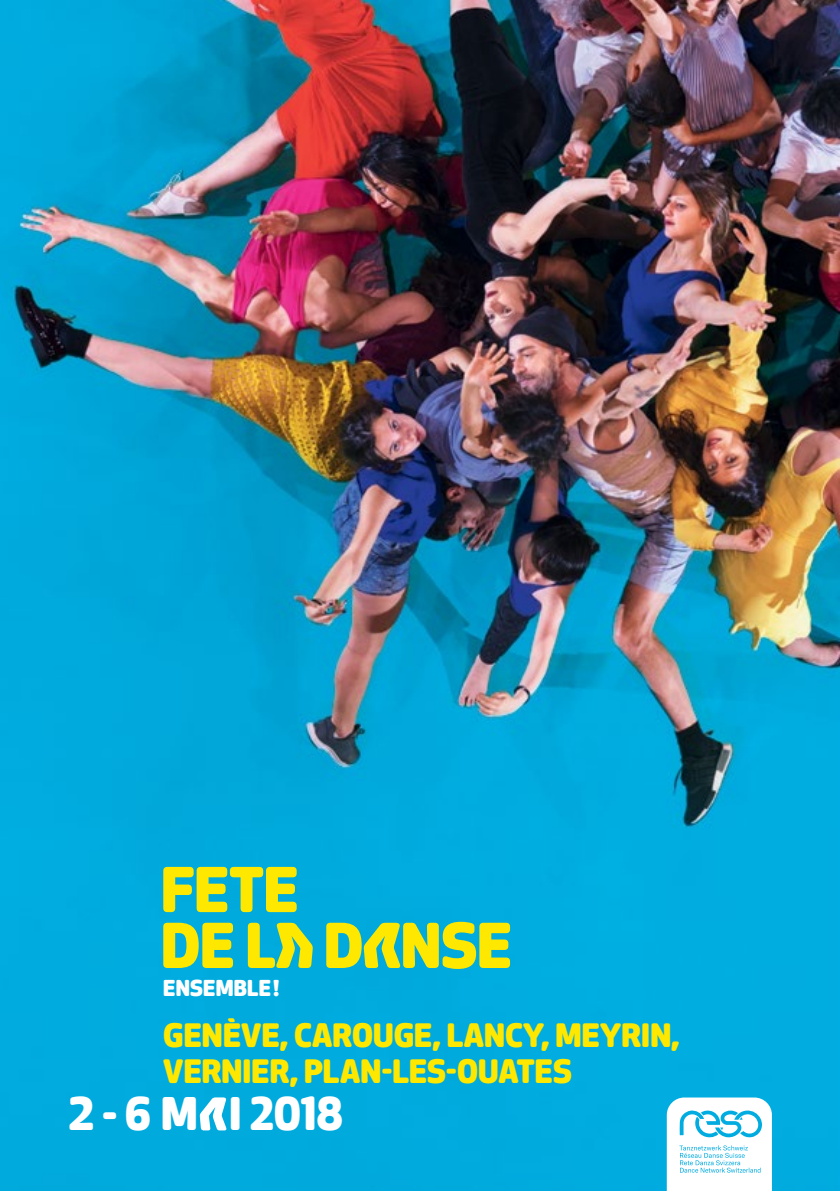
<style>
.page{position:relative;width:840px;height:1191px;background:#fff}
.page>*{position:absolute;margin:0;border:0;box-sizing:border-box;transform-origin:0 0}
.t1{font:800 44px "Apex Rounded";color:#fff}
.t2{font:800 31.6px/36px "Apex Rounded";letter-spacing:.005em;color:#ffe800}
.t3{font:800 21.6px "Apex Rounded";letter-spacing:.01em;color:#fff}
</style>
<div class="page">
<img style="left:0;top:0;width:839px;height:1191px">
<svg style="left:666px;top:1097px;width:105px;height:94px"></svg>
<svg style="left:200px;top:1097px;width:27px;height:33px"></svg>
<svg style="left:163px;top:867px;width:133px;height:45px;background:#a0d051"></svg>
<svg style="left:163px;top:922px;width:70px;height:46px;background:#b5d640"></svg>
<svg style="left:248px;top:922px;width:65px;height:46px;background:#97ce59"></svg>
<svg style="left:326px;top:921px;width:183px;height:48px;background:#a6d24c"></svg>
<p class="t3" style="left:163px;top:975px;width:117px">ENSEMBLE!</p>
<p class="t2" style="left:163px;top:1019px;width:518px">GENÈVE, CAROUGE, LANCY, MEYRIN,<br>VERNIER, PLAN-LES-OUATES</p>
<h1 class="t1" style="left:68px;top:1090px;width:276px">2 - 6 M I 2018</h1>
</div>
